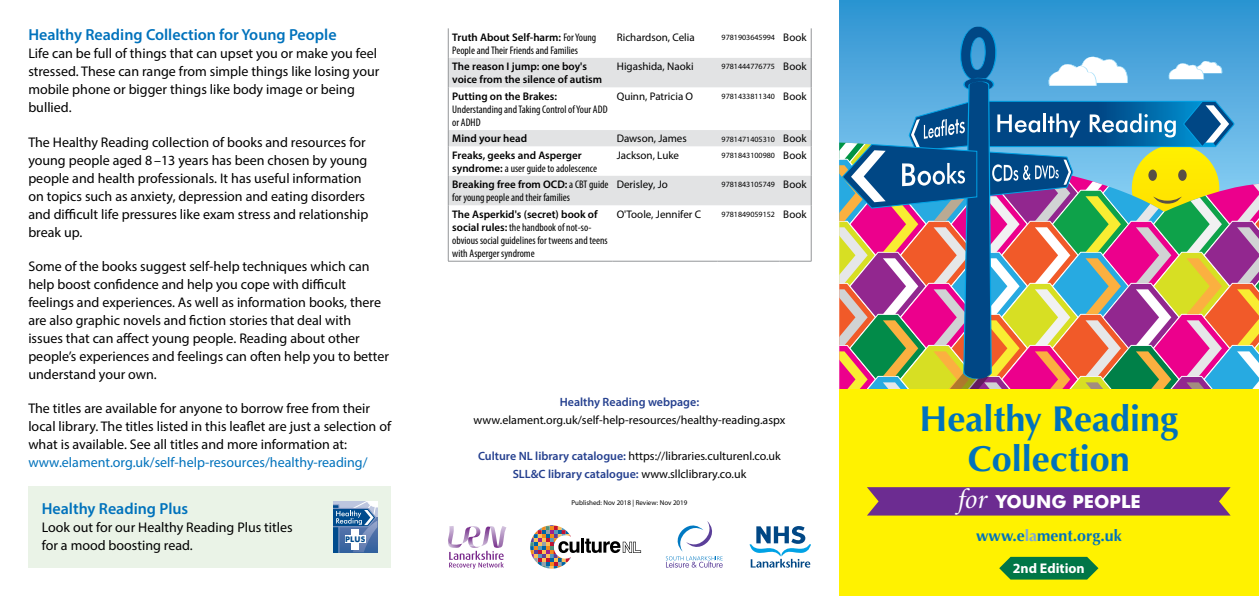
<style>
.page{position:relative;width:1259px;height:596px;background:#fff}
.page>*{position:absolute;margin:0;border:0;box-sizing:border-box;transform-origin:0 0}
.t1{font:700 36px/40px "Optima";color:#0072bc;text-align:center}
.t2{font:700 18px "Futura BT";letter-spacing:.005em;color:#fff}
.t3{font:600 16px "Myriad Pro";color:#0072bc}
.t4{font:700 16px "Optima";color:#0072bc}
.t5{font:14px/18px "Myriad Pro";color:#000}
.t6{font:14px "Myriad Pro";color:#0072bc}
.t7{font:700 14px "Myriad Pro";color:#fff}
.t8{font:12px/18px "Myriad Pro";color:#000;text-align:center}
.t9{font:600 12px "Myriad Pro";color:#25408f}
.t10{font:condensed 11px/13.2px "Myriad Pro";color:#000}
.t11{font:600 11px/13.2px "Myriad Pro";color:#000}
.t12{font:11px "Myriad Pro";color:#000}
.t13{font:8px "Myriad Pro";color:#000}
.t14{font:700 7.8px "Futura BT";color:#004b8d}
.t15{font:7px "Myriad Pro";color:#000}
.s1{font-weight:600;font-stretch:normal}
.s2{font-size:11px}
.s3{font-weight:400;font-stretch:condensed}
.s4{font-weight:600;color:#25408f}
.s5{font-family:"Minion";font-weight:400;font-style:italic;font-size:28px}
.s6{color:#7da7d8}
</style>
<div class="page">
<div style="left:839px;top:0;width:420px;height:218px;background:#3197d3"></div>
<svg style="left:749px;top:526px;width:62px;height:41px"></svg>
<svg style="left:448px;top:526px;width:58px;height:42px"></svg>
<svg style="left:530px;top:525px;width:49px;height:43px"></svg>
<hr style="left:581px;top:537px;width:3px;height:15px;background:#000">
<svg style="left:585px;top:538px;width:56px;height:14px"></svg>
<svg style="left:666px;top:521px;width:56px;height:46px"></svg>
<div style="left:28px;top:486px;width:363px;height:82px;background:#eaf3e7"></div>
<svg style="left:333px;top:501px;width:44px;height:51px"></svg>
<div style="left:352px;top:528px;width:7px;height:21px;background:#fff"></div>
<div style="left:345px;top:535px;width:20px;height:7px;background:#fff"></div>
<svg style="left:449px;top:28px;width:362px;height:233px"></svg>
<svg style="left:449px;top:58px;width:362px;height:147px;fill:#e3e4e5"></svg>
<hr style="left:448px;top:261px;width:165px;height:1px;background:#939598">
<hr style="left:613px;top:261px;width:104px;height:1px;background:#939598">
<hr style="left:717px;top:261px;width:62px;height:1px;background:#939598">
<hr style="left:779px;top:261px;width:32px;height:1px;background:#939598">
<hr style="left:448px;top:28px;width:1px;height:30px;background:#939598">
<hr style="left:811px;top:28px;width:1px;height:30px;background:#939598">
<svg style="left:448px;top:58px;width:1px;height:29px"></svg>
<svg style="left:811px;top:58px;width:1px;height:29px"></svg>
<hr style="left:448px;top:87px;width:1px;height:43px;background:#939598">
<hr style="left:811px;top:87px;width:1px;height:43px;background:#939598">
<svg style="left:448px;top:130px;width:1px;height:16px"></svg>
<svg style="left:811px;top:130px;width:1px;height:16px"></svg>
<hr style="left:448px;top:146px;width:1px;height:30px;background:#939598">
<hr style="left:811px;top:146px;width:1px;height:30px;background:#939598">
<svg style="left:448px;top:176px;width:1px;height:29px"></svg>
<svg style="left:811px;top:176px;width:1px;height:29px"></svg>
<hr style="left:448px;top:205px;width:1px;height:56px;background:#939598">
<hr style="left:811px;top:205px;width:1px;height:56px;background:#939598">
<svg style="left:839px;top:26px;width:420px;height:363px"></svg>
<div style="left:839px;top:389px;width:420px;height:206px;background:#fff200"></div>
<svg style="left:999px;top:556px;width:99px;height:23px"></svg>
<div style="left:867px;top:487px;width:363px;height:28px;background:#6c2c91"></div>
<p class="t3" style="left:28px;top:25px;width:310px">Healthy Reading Collection for Young People</p>
<p class="t5" style="left:28px;top:44px;width:352px">Life can be full of things that can upset you or make you feel stressed. These can range from simple things like losing your mobile phone or bigger things like body image or being bullied.</p>
<p class="t5" style="left:28px;top:132px;width:341px">The Healthy Reading collection of books and resources for young people aged 8–13 years has been chosen by young people and health professionals. It has useful information on topics such as anxiety, depression and eating disorders and difficult life pressures like exam stress and relationship break up.</p>
<p class="t5" style="left:28px;top:256px;width:362px">Some of the books suggest self-help techniques which can help boost confidence and help you cope with difficult feelings and experiences. As well as information books, there are also graphic novels and fiction stories that deal with issues that can affect young people. Reading about other people’s experiences and feelings can often help you to better understand your own.</p>
<p class="t5" style="left:28px;top:399px;width:364px">The titles are available for anyone to borrow free from their local library. The titles listed in this leaflet are just a selection of what is available. See all titles and more information at:</p>
<p class="t6" style="left:28px;top:453px;width:341px">www.elament.org.uk/self-help-resources/healthy-reading/</p>
<p class="t3" style="left:42px;top:498px;width:148px">Healthy Reading Plus</p>
<p class="t5" style="left:42px;top:517px;width:252px">Look out for our Healthy Reading Plus titles for a mood boosting read.</p>
<p class="t14" style="left:345px;top:534px;width:22px">PLUS</p>
<p class="t10" style="left:452px;top:30px;width:146px"><span class="s1">Truth About Self-harm:</span> For Young<br>People and Their Friends and Families</p>
<p class="t12" style="left:617px;top:30px;width:79px">Richardson, Celia</p>
<p class="t13" style="left:721px;top:32px;width:86px">9781903645994 <span class="s2">Book</span></p>
<p class="t11" style="left:452px;top:59px;width:151px">The reason I jump: one boy's voice from the silence of autism</p>
<p class="t12" style="left:617px;top:60px;width:78px">Higashida, Naoki</p>
<p class="t13" style="left:721px;top:62px;width:86px">9781444776775 <span class="s2">Book</span></p>
<p class="t11" style="left:452px;top:89px;width:106px">Putting on the Brakes:</p>
<p class="t10" style="left:452px;top:102px;width:157px">Understanding and Taking Control of Your ADD or ADHD</p>
<p class="t12" style="left:617px;top:89px;width:78px">Quinn, Patricia O</p>
<p class="t13" style="left:721px;top:91px;width:86px">9781433811340 <span class="s2">Book</span></p>
<p class="t11" style="left:452px;top:132px;width:76px">Mind your head</p>
<p class="t12" style="left:617px;top:132px;width:72px">Dawson, James</p>
<p class="t13" style="left:721px;top:134px;width:86px">9781471405310 <span class="s2">Book</span></p>
<p class="t11" style="left:452px;top:148px;width:146px">Freaks, geeks and Asperger syndrome: <span class="s3">a user guide to adolescence</span></p>
<p class="t12" style="left:617px;top:148px;width:64px">Jackson, Luke</p>
<p class="t13" style="left:721px;top:150px;width:86px">9781843100980 <span class="s2">Book</span></p>
<p class="t10" style="left:452px;top:177px;width:158px"><span class="s1">Breaking free from OCD:</span> a CBT guide for young people and their families</p>
<p class="t12" style="left:617px;top:177px;width:53px">Derisley, Jo</p>
<p class="t13" style="left:721px;top:179px;width:86px">9781843105749 <span class="s2">Book</span></p>
<p class="t10" style="left:452px;top:207px;width:157px"><span class="s1">The Asperkid's (secret) book of social rules:</span> the handbook of not-so&shy;obvious social guidelines for tweens and teens with Asperger syndrome</p>
<p class="t12" style="left:617px;top:207px;width:86px">O'Toole, Jennifer C</p>
<p class="t13" style="left:721px;top:209px;width:86px">9781849059152 <span class="s2">Book</span></p>
<p class="t9" style="left:560px;top:394px;width:141px">Healthy Reading webpage:</p>
<p class="t8" style="left:473px;top:411px;width:313px">www.elament.org.uk/self-help-resources/healthy-reading.aspx</p>
<p class="t8" style="left:478px;top:447px;width:304px"><span class="s4">Culture NL library catalogue:</span> https://libraries.culturenl.co.uk<br><span class="s4">SLL&amp;C library catalogue:</span> www.sllclibrary.co.uk</p>
<p class="t15" style="left:571px;top:498px;width:117px">Published: Nov 2018 | Review: Nov 2019</p>
<h1 class="t1" style="left:919px;top:399px;width:260px">Healthy Reading<br>Collection</h1>
<p class="t2" style="left:956px;top:490px;width:185px"><span class="s5">for</span> YOUNG PEOPLE</p>
<p class="t4" style="left:976px;top:526px;width:147px">www.e<span class="s6">la</span>ment.org.uk</p>
<p class="t7" style="left:1013px;top:559px;width:74px">2nd Edition</p>
</div>
